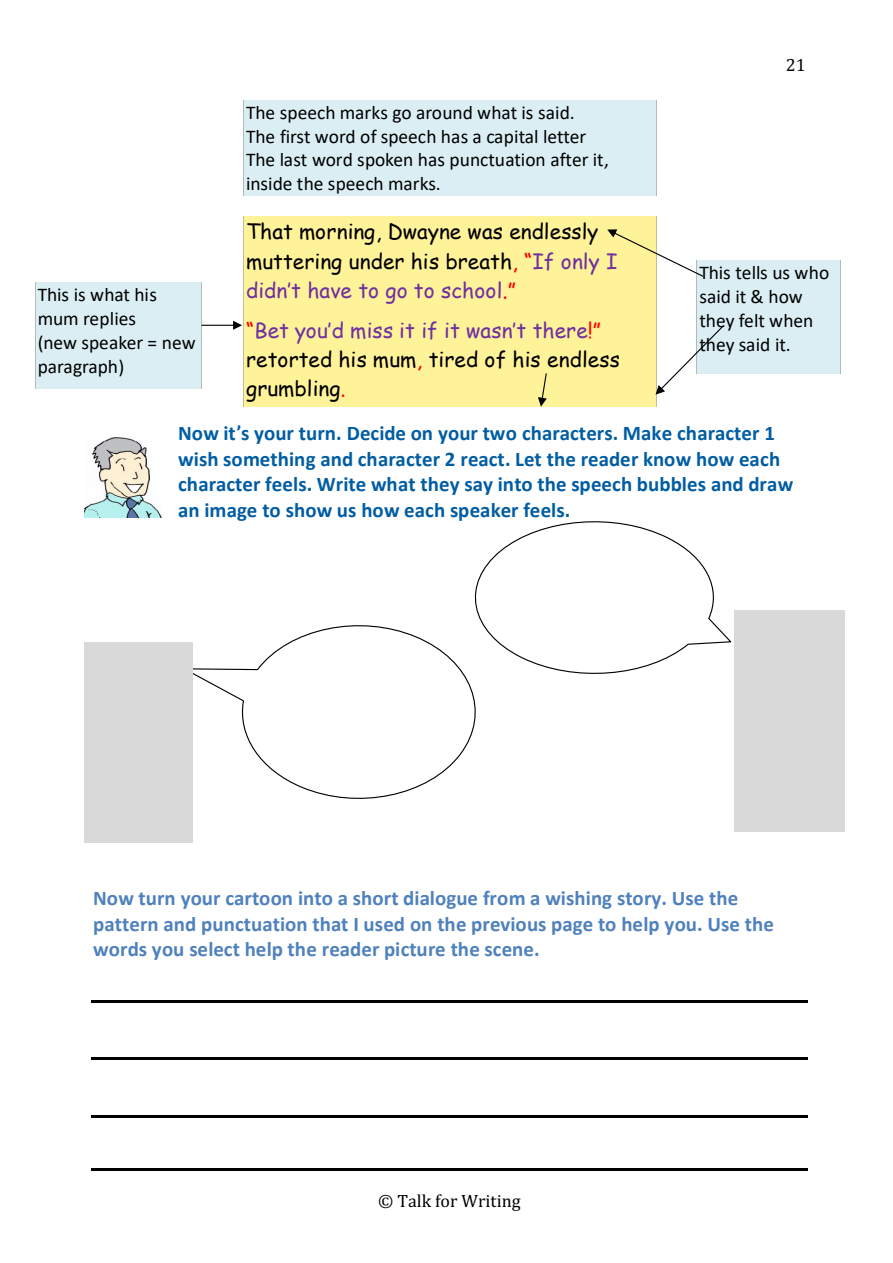
<style>
.page{position:relative;width:893px;height:1263px;background:#fff}
.page>*{position:absolute;margin:0;border:0;box-sizing:border-box;transform-origin:0 0}
.t1{font:700 20.85px/25.5px "Calibri";color:#005da3}
.t2{font:700 20.85px/25.8px "Calibri";color:#4f81bd}
.t3{font:20.85px/29.1px "Comic Sans MS";letter-spacing:.005em;color:#000}
.t4{font:19.5px/23.7px "Calibri";letter-spacing:-.005em;color:#000}
.t5{font:18px "Cambria";color:#000}
.s1{color:#f00}
.s2{color:#7030a0}
.s3{font-family:"Cambria"}
</style>
<div class="page">
<hr style="left:91px;top:1000px;width:717px;height:3px;background:#000">
<hr style="left:91px;top:1058px;width:717px;height:2px;background:#000">
<hr style="left:91px;top:1115px;width:717px;height:2px;background:#000">
<hr style="left:91px;top:1169px;width:717px;height:2px;background:#000">
<div style="left:696px;top:261px;width:145px;height:112px;background:#daeef3"></div>
<svg style="left:207px;top:321px;width:35px;height:9px"></svg>
<div style="left:35px;top:283px;width:172px;height:106px;background:#daeef3"></div>
<svg style="left:607px;top:229px;width:96px;height:48px"></svg>
<img style="left:84px;top:437px;width:77px;height:81px">
<svg style="left:655px;top:325px;width:69px;height:70px"></svg>
<svg style="left:193px;top:625px;width:283px;height:174px"></svg>
<svg style="left:460px;top:521px;width:272px;height:162px"></svg>
<div style="left:84px;top:642px;width:109px;height:201px;background:#d9d9d9"></div>
<div style="left:734px;top:610px;width:110px;height:222px;background:#d9d9d9"></div>
<svg style="left:538px;top:373px;width:9px;height:34px"></svg>
<p class="t4" style="left:38px;top:283px;width:159px">This is what his mum replies<br>(new speaker = new paragraph)</p>
<p class="t4" style="left:246px;top:100px;width:364px">The speech marks go around what is said.<br>The first word of speech has a capital letter The last word spoken has punctuation after it, inside the speech marks.</p>
<p class="t3" style="left:246px;top:216px;width:373px">That morning, Dwayne was endlessly muttering under his breath<span class="s1">, “</span><span class="s2">If only I didn’t have to go to school</span><span class="s1">.”</span></p>
<p class="t3" style="left:246px;top:315px;width:375px"><span class="s1">“</span><span class="s2">Bet you’d miss it if it wasn’t there</span><span class="s1">!” </span>retorted his mum<span class="s1">,</span> tired of his endless grumbling<span class="s1">.</span></p>
<p class="t5" style="left:786px;top:54px;width:21px">21</p>
<p class="t4" style="left:699px;top:261px;width:131px">This tells us who said it &amp; how they felt when they said it.</p>
<p class="t1" style="left:178px;top:420px;width:616px">Now it<span class="s3">’</span>s your turn. Decide on your two characters. Make character 1 wish something and character 2 react. Let the reader know how each character feels. Write what they say into the speech bubbles and draw an image to show us how each speaker feels.</p>
<p class="t2" style="left:93px;top:885px;width:682px">Now turn your cartoon into a short dialogue from a wishing story. Use the pattern and punctuation that I used on the previous page to help you. Use the words you select help the reader picture the scene.</p>
<p class="t5" style="left:378px;top:1190px;width:144px">© Talk for Writing</p>
</div>
